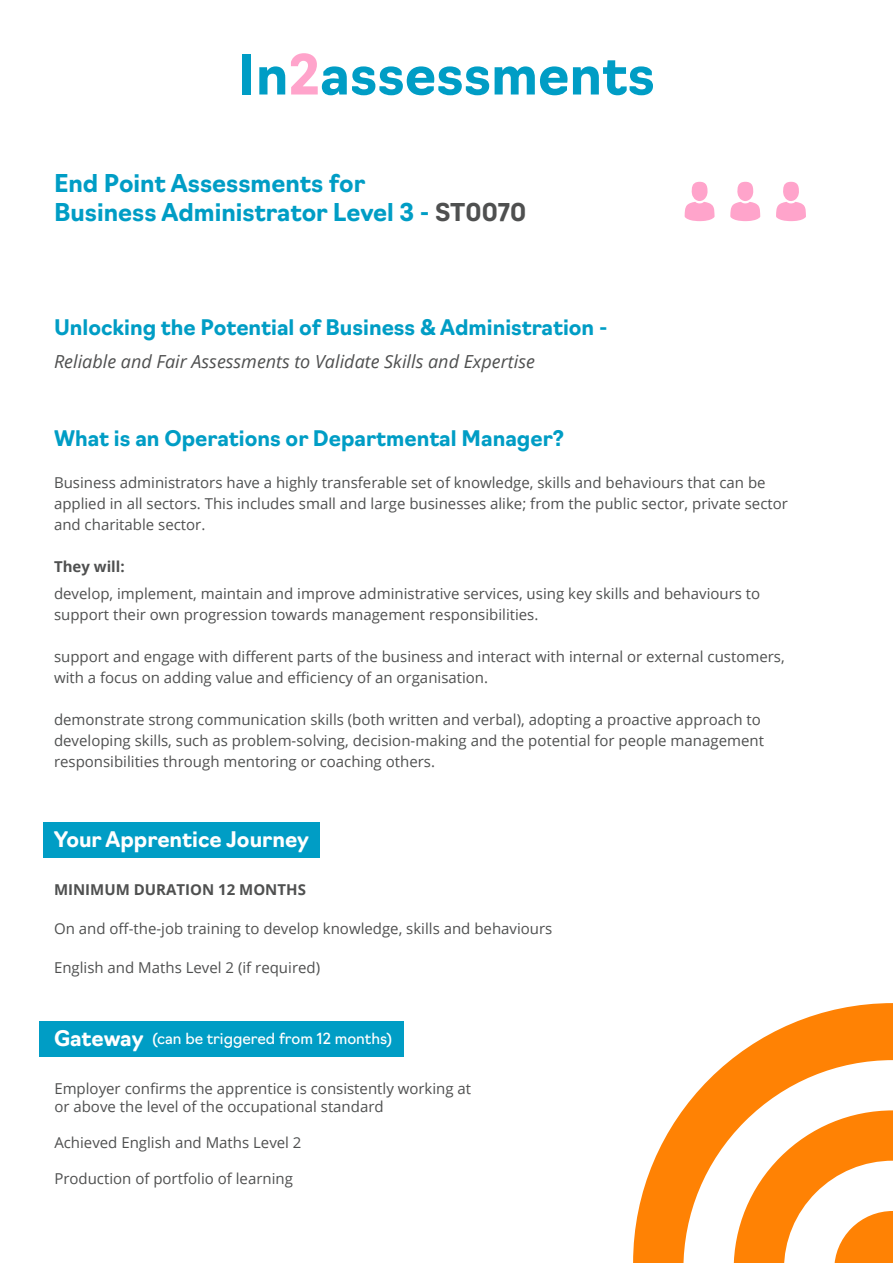
<style>
.page{position:relative;width:893px;height:1263px;background:#fff}
.page>*{position:absolute;margin:0;border:0;box-sizing:border-box;transform-origin:0 0}
.t1{font:700 54px "Navigo";color:#009dc5}
.t2{font:700 24px/28.8px "Navigo";color:#009dc5}
.t3{font:700 21px "Navigo";color:#009dc5}
.t4{font:700 21px "Navigo";color:#fff}
.t5{font:italic 18px "Open Sans";color:#4f5050}
.t6{font:15px/21px "Open Sans";color:#4f5050}
.t7{font:15px "Navigo";color:#fff}
.t8{font:700 15px "Open Sans";color:#4f5050}
.s1{color:#ffa4cb}
.s2{color:#4f5050}
.s3{font-weight:700;font-size:21px}
</style>
<div class="page">
<div style="left:43px;top:822px;width:277px;height:36px;background:#009dc5"></div>
<svg style="left:685px;top:182px;width:30px;height:39px"></svg>
<svg style="left:730px;top:182px;width:30px;height:39px"></svg>
<svg style="left:776px;top:182px;width:30px;height:39px"></svg>
<div style="left:40px;top:1021px;width:364px;height:36px;background:#009dc5"></div>
<svg style="left:633px;top:1003px;width:260px;height:260px"></svg>
<svg style="left:734px;top:1110px;width:159px;height:153px"></svg>
<h1 class="t1" style="left:238px;top:32px;width:418px">In<span class="s1">2</span>assessments</h1>
<h2 class="t2" style="left:54px;top:167px;width:474px">End Point Assessments for<br>Business Administrator Level 3 - <span class="s2">ST0070</span></h2>
<h3 class="t3" style="left:54px;top:311px;width:555px">Unlocking the Potential of Business &amp; Administration -</h3>
<p class="t5" style="left:54px;top:349px;width:482px">Reliable and Fair Assessments to Validate Skills and Expertise</p>
<h3 class="t3" style="left:54px;top:422px;width:512px">What is an Operations or Departmental Manager?</h3>
<p class="t6" style="left:54px;top:472px;width:735px">Business administrators have a highly transferable set of knowledge, skills and behaviours that can be applied in all sectors. This includes small and large businesses alike; from the public sector, private sector and charitable sector.</p>
<p class="t8" style="left:54px;top:556px;width:72px">They will:</p>
<p class="t6" style="left:54px;top:583px;width:708px">develop, implement, maintain and improve administrative services, using key skills and behaviours to support their own progression towards management responsibilities.</p>
<p class="t6" style="left:54px;top:646px;width:732px">support and engage with different parts of the business and interact with internal or external customers, with a focus on adding value and efficiency of an organisation.</p>
<p class="t6" style="left:54px;top:709px;width:711px">demonstrate strong communication skills (both written and verbal), adopting a proactive approach to developing skills, such as problem-solving, decision-making and the potential for people management responsibilities through mentoring or coaching others.</p>
<h3 class="t4" style="left:54px;top:823px;width:256px">Your Apprentice Journey</h3>
<p class="t8" style="left:54px;top:879px;width:253px">MINIMUM DURATION 12 MONTHS</p>
<p class="t6" style="left:54px;top:917px;width:500px">On and off-the-job training to develop knowledge, skills and behaviours</p>
<p class="t6" style="left:54px;top:956px;width:268px">English and Maths Level 2 (if required)</p>
<p class="t7" style="left:54px;top:1027px;width:339px"><span class="s3">Gateway</span> (can be triggered from 12 months)</p>
<p class="t6" style="left:54px;top:1079px;width:418px;line-height:18px">Employer confirms the apprentice is consistently working at or above the level of the occupational standard</p>
<p class="t6" style="left:54px;top:1131px;width:249px">Achieved English and Maths Level 2</p>
<p class="t6" style="left:54px;top:1167px;width:240px">Production of portfolio of learning</p>
</div>
